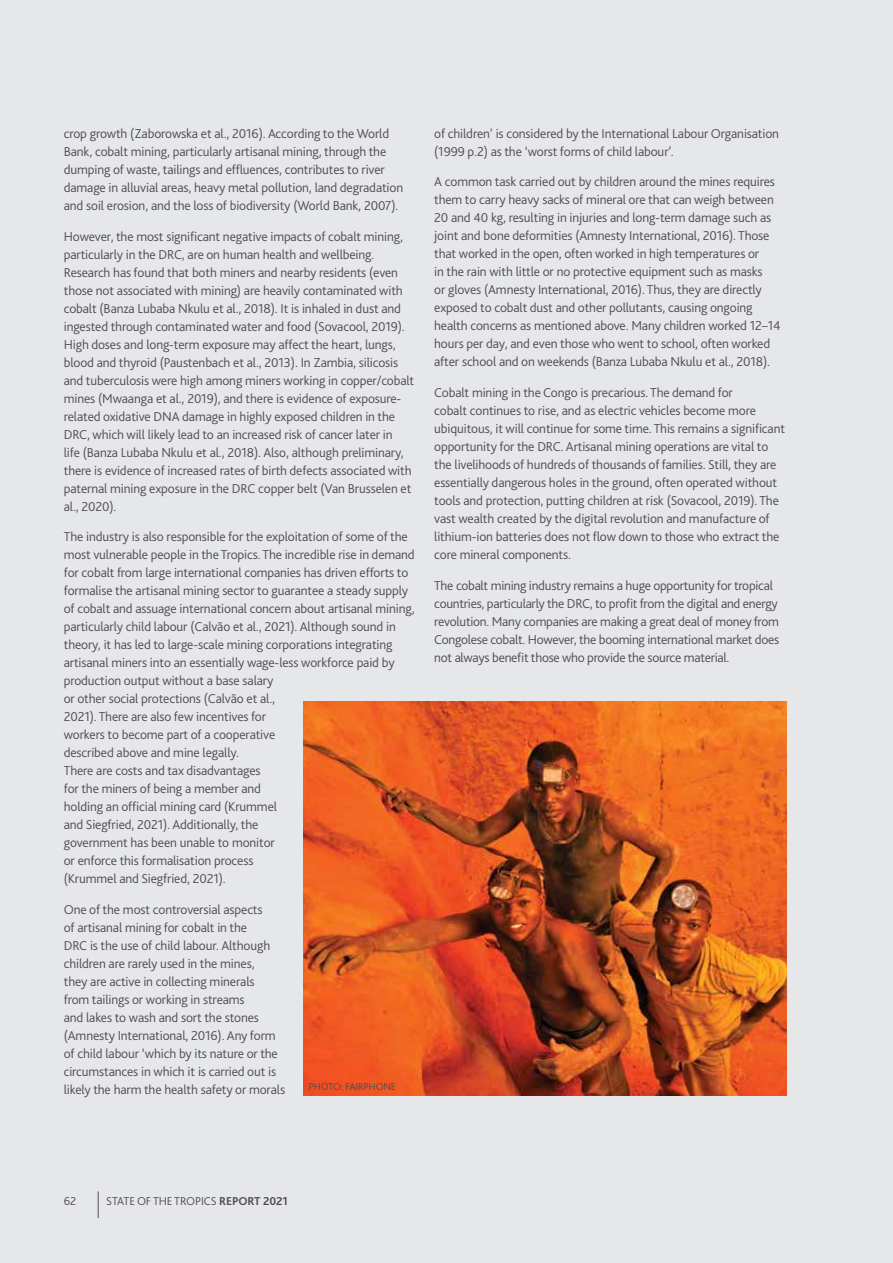
<style>
.page{position:relative;width:893px;height:1263px;background:#e6e7e8}
.page>*{position:absolute;margin:0;border:0;box-sizing:border-box;transform-origin:0 0}
.t1{font:300 13.5px/18px "Bliss 2";letter-spacing:-.01em;color:#4d4d4f}
.t2{font:300 12px "Bliss 2";letter-spacing:-.01em;color:#4d4d4f}
.t3{font:300 10.5px "Bliss 2";letter-spacing:-.01em;color:#4d4d4f}
.s1{font-weight:700}
</style>
<div class="page">
<svg style="left:98px;top:1191px;width:1px;height:27px"></svg>
<img style="left:303px;top:701px;width:484px;height:394px">
<p class="t1" style="left:64px;top:124px;width:341px">crop growth (Zaborowska et al., 2016). According to the World Bank, cobalt mining, particularly artisanal mining, through the dumping of waste, tailings and effluences, contributes to river damage in alluvial areas, heavy metal pollution, land degradation and soil erosion, and the loss of biodiversity (World Bank, 2007).</p>
<p class="t1" style="left:64px;top:227px;width:352px">However, the most significant negative impacts of cobalt mining, particularly in the DRC, are on human health and wellbeing.<br>Research has found that both miners and nearby residents (even those not associated with mining) are heavily contaminated with cobalt (Banza Lubaba Nkulu et al., 2018). It is inhaled in dust and ingested through contaminated water and food (Sovacool, 2019).<br>High doses and long-term exposure may affect the heart, lungs, blood and thyroid (Paustenbach et al., 2013). In Zambia, silicosis and tuberculosis were high among miners working in copper/cobalt mines (Mwaanga et al., 2019), and there is evidence of exposure&shy;related oxidative DNA damage in highly exposed children in the DRC, which will likely lead to an increased risk of cancer later in<br>life (Banza Lubaba Nkulu et al., 2018). Also, although preliminary, there is evidence of increased rates of birth defects associated with paternal mining exposure in the DRC copper belt (Van Brusselen et al., 2020).</p>
<p class="t1" style="left:64px;top:528px;width:352px">The industry is also responsible for the exploitation of some of the most vulnerable people in the Tropics. The incredible rise in demand for cobalt from large international companies has driven efforts to formalise the artisanal mining sector to guarantee a steady supply of cobalt and assuage international concern about artisanal mining, particularly child labour (Calvão et al., 2021). Although sound in theory, it has led to large-scale mining corporations integrating artisanal miners into an essentially wage-less workforce paid by production output without a base salary<br>or other social protections (Calvão et al.,<br>2021). There are also few incentives for<br>workers to become part of a cooperative<br>described above and mine legally.<br>There are costs and tax disadvantages<br>for the miners of being a member and<br>holding an official mining card (Krummel<br>and Siegfried, 2021). Additionally, the<br>government has been unable to monitor<br>or enforce this formalisation process<br>(Krummel and Siegfried, 2021).</p>
<p class="t1" style="left:64px;top:900px;width:223px">One of the most controversial aspects<br>of artisanal mining for cobalt in the<br>DRC is the use of child labour. Although children are rarely used in the mines,<br>they are active in collecting minerals<br>from tailings or working in streams<br>and lakes to wash and sort the stones (Amnesty International, 2016). Any form of child labour ‘which by its nature or the circumstances in which it is carried out is likely the harm the health safety or morals</p>
<p class="t3" style="left:308px;top:1080px;width:89px">PHOTO: FAIRPHONE</p>
<p class="t1" style="left:434px;top:124px;width:346px">of children’ is considered by the International Labour Organisation (1999 p.2) as the ‘worst forms of child labour’.</p>
<p class="t1" style="left:434px;top:173px;width:348px">A common task carried out by children around the mines requires them to carry heavy sacks of mineral ore that can weigh between 20 and 40 kg, resulting in injuries and long-term damage such as joint and bone deformities (Amnesty International, 2016). Those that worked in the open, often worked in high temperatures or<br>in the rain with little or no protective equipment such as masks<br>or gloves (Amnesty International, 2016). Thus, they are directly exposed to cobalt dust and other pollutants, causing ongoing health concerns as mentioned above. Many children worked 12–14 hours per day, and even those who went to school, often worked after school and on weekends (Banza Lubaba Nkulu et al., 2018).</p>
<p class="t1" style="left:434px;top:384px;width:352px">Cobalt mining in the Congo is precarious. The demand for<br>cobalt continues to rise, and as electric vehicles become more ubiquitous, it will continue for some time. This remains a significant opportunity for the DRC. Artisanal mining operations are vital to the livelihoods of hundreds of thousands of families. Still, they are essentially dangerous holes in the ground, often operated without tools and protection, putting children at risk (Sovacool, 2019). The vast wealth created by the digital revolution and manufacture of lithium-ion batteries does not flow down to those who extract the core mineral components.</p>
<p class="t1" style="left:434px;top:576px;width:347px">The cobalt mining industry remains a huge opportunity for tropical countries, particularly the DRC, to profit from the digital and energy revolution. Many companies are making a great deal of money from Congolese cobalt. However, the booming international market does not always benefit those who provide the source material.</p>
<p class="t2" style="left:64px;top:1194px;width:14px">62</p>
<p class="t2" style="left:106px;top:1194px;width:183px">STATE OF THE TROPICS <span class="s1">REPORT 2021</span></p>
</div>
